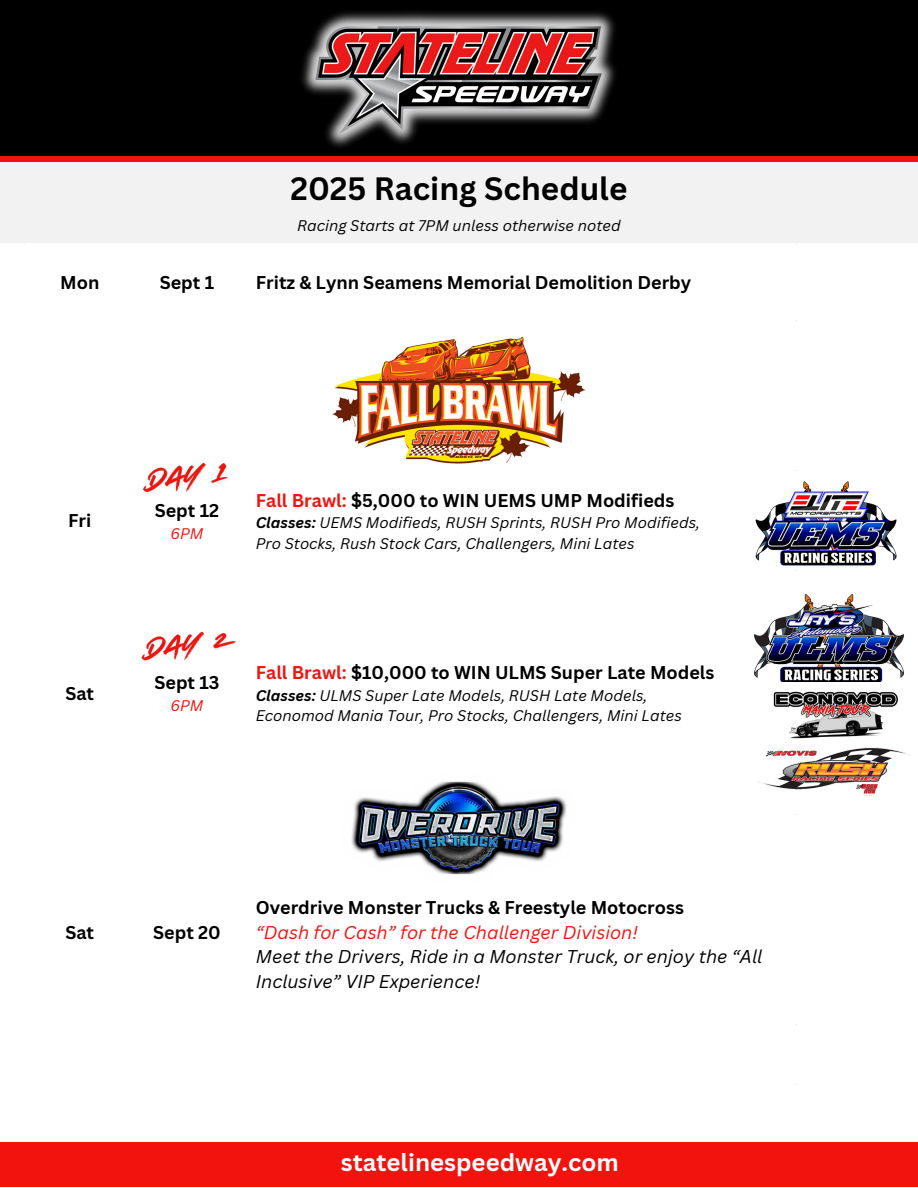
<style>
.page{position:relative;width:918px;height:1188px;background:#fff}
.page>*{position:absolute;margin:0;border:0;box-sizing:border-box;transform-origin:0 0}
.t1{font:700 31.5px "Canva Sans";color:#000}
.t2{font:700 24px "Canva Sans";color:#fff}
.t3{font:700 18px "Canva Sans";color:#000}
.t4{font:italic 18px/24.8px "Canva Sans";color:#000}
.t5{font:italic 18px "Canva Sans";color:#f3130e}
.t6{font:italic 15px/20.2px "Canva Sans";color:#000}
.t7{font:italic 15px "Canva Sans";color:#f3130e}
.s1{color:#f3130e}
.s2{font-weight:700}
</style>
<div class="page">
<img style="left:332px;top:337px;width:254px;height:127px">
<img style="left:755px;top:481px;width:142px;height:85px">
<img style="left:754px;top:594px;width:150px;height:88px">
<div style="left:0;top:0;width:918px;height:159px;background:#000"></div>
<img style="left:302px;top:12px;width:313px;height:135px">
<div style="left:0;top:162px;width:918px;height:81px;background:#f2f2f2"></div>
<div style="left:0;top:1142px;width:918px;height:45px;background:#f3130e"></div>
<div style="left:0;top:156px;width:918px;height:5px;background:#f3130e"></div>
<img style="left:773px;top:691px;width:125px;height:48px">
<img style="left:758px;top:747px;width:153px;height:49px">
<img style="left:351px;top:781px;width:216px;height:94px">
<img style="left:143px;top:462px;width:85px;height:32px">
<img style="left:141px;top:631px;width:95px;height:31px">
<p class="t1" style="left:290px;top:166px;width:339px">2025 Racing Schedule</p>
<p class="t6" style="left:297px;top:215px;width:325px">Racing Starts at 7PM unless otherwise noted</p>
<p class="t3" style="left:60px;top:270px;width:41px">Mon</p>
<h2 class="t3" style="left:160px;top:270px;width:56px">Sept 1</h2>
<p class="t3" style="left:256px;top:270px;width:437px">Fritz &amp; Lynn Seamens Memorial Demolition Derby</p>
<p class="t3" style="left:68px;top:508px;width:25px">Fri</p>
<p class="t3" style="left:155px;top:498px;width:66px">Sept 12</p>
<p class="t7" style="left:171px;top:523px;width:34px">6PM</p>
<p class="t3" style="left:256px;top:488px;width:420px"><span class="s1">Fall Brawl:</span> $5,000 to WIN UEMS UMP Modifieds</p>
<p class="t6" style="left:256px;top:512px;width:446px"><span class="s2">Classes:</span> UEMS Modifieds, RUSH Sprints, RUSH Pro Modifieds,<br>Pro Stocks, Rush Stock Cars, Challengers, Mini Lates</p>
<p class="t3" style="left:65px;top:680px;width:30px">Sat</p>
<p class="t3" style="left:154px;top:670px;width:67px">Sept 13</p>
<p class="t7" style="left:171px;top:695px;width:34px">6PM</p>
<p class="t3" style="left:256px;top:660px;width:460px"><span class="s1">Fall Brawl:</span> $10,000 to WIN ULMS Super Late Models</p>
<p class="t6" style="left:256px;top:685px;width:428px"><span class="s2">Classes:</span> ULMS Super Late Models, RUSH Late Models,<br>Economod Mania Tour, Pro Stocks, Challengers, Mini Lates</p>
<p class="t3" style="left:65px;top:919px;width:30px">Sat</p>
<p class="t3" style="left:153px;top:919px;width:69px">Sept 20</p>
<p class="t3" style="left:256px;top:895px;width:430px">Overdrive Monster Trucks &amp; Freestyle Motocross</p>
<p class="t5" style="left:256px;top:919px;width:384px">“Dash for Cash” for the Challenger Division!</p>
<p class="t4" style="left:256px;top:944px;width:508px">Meet the Drivers, Ride in a Monster Truck, or enjoy the “All<br>Inclusive” VIP Experience!</p>
<p class="t2" style="left:341px;top:1145px;width:279px">statelinespeedway.com</p>
</div>
